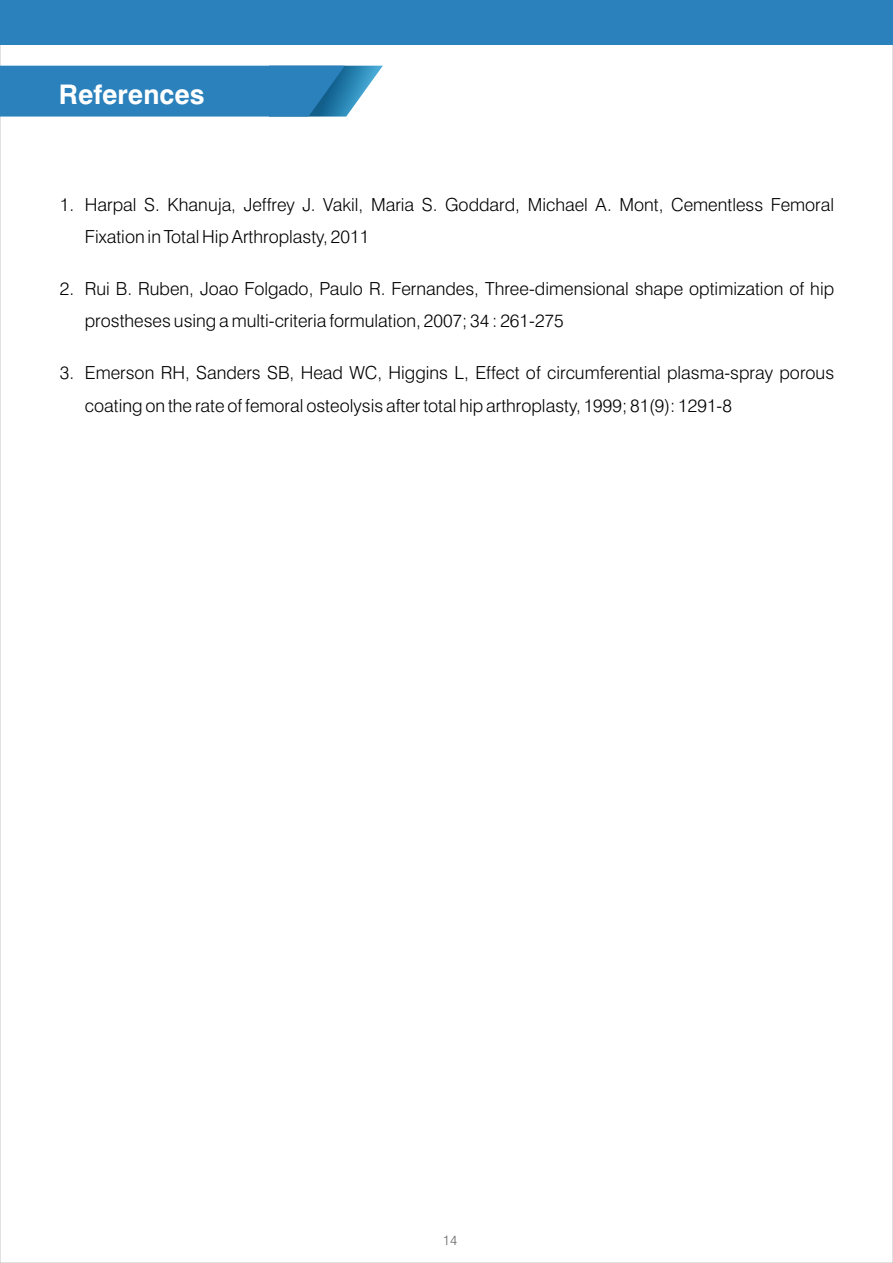
<style>
.page{position:relative;width:893px;height:1263px;background:#fff}
.page>*{position:absolute;margin:0;border:0;box-sizing:border-box;transform-origin:0 0}
.t1{font:700 27px "Swiss 721 BT";color:#fff}
.t2{font:300 18px/32.4px "Swiss 721 BT";color:#000}
.t3{font:300 13.5px "Swiss 721 BT";color:#676767}
</style>
<div class="page">
<div style="left:0;top:0;width:893px;height:44px;background:#2a81bb"></div>
<svg style="left:0;top:66px;width:383px;height:51px;background:#3587bd"></svg>
<h1 class="t1" style="left:59px;top:83px;width:147px">References</h1>
<p class="t2" style="left:60px;top:190px;width:16px">1.</p>
<p class="t2" style="left:60px;top:274px;width:16px">2.</p>
<p class="t2" style="left:60px;top:358px;width:16px">3.</p>
<p class="t2" style="left:85px;top:190px;width:751px">Harpal S. Khanuja, Jeffrey J. Vakil, Maria S. Goddard, Michael A. Mont, Cementless Femoral<br>Fixation in Total Hip Arthroplasty, 2011</p>
<p class="t2" style="left:85px;top:274px;width:751px">Rui B. Ruben, Joao Folgado, Paulo R. Fernandes, Three-dimensional shape optimization of hip prostheses using a multi-criteria formulation, 2007; 34 : 261-275</p>
<p class="t2" style="left:85px;top:358px;width:751px">Emerson RH, Sanders SB, Head WC, Higgins L, Effect of circumferential plasma-spray porous coating on the rate of femoral osteolysis after total hip arthroplasty, 1999; 81(9): 1291-8</p>
<p class="t3" style="left:443px;top:1235px;width:16px">14</p>
</div>
